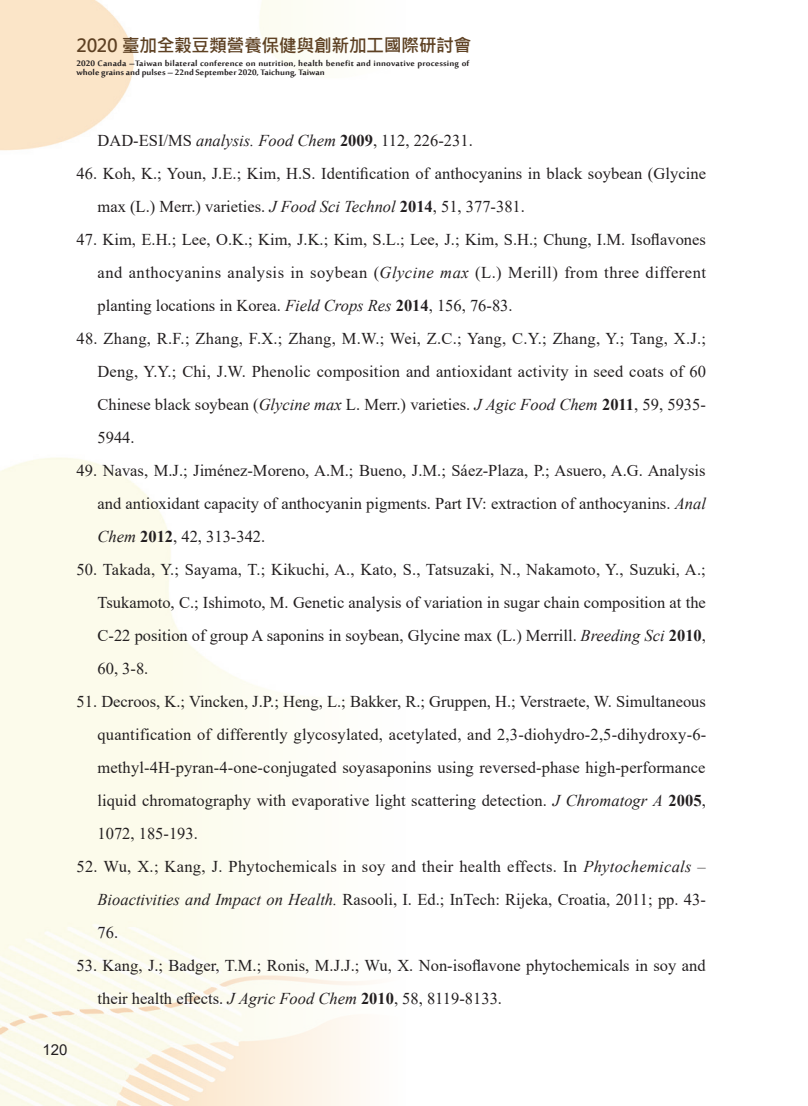
<style>
.page{position:relative;width:808px;height:1106px;background:#fff}
.page>*{position:absolute;margin:0;border:0;box-sizing:border-box;transform-origin:0 0}
.t1{font:700 18px "Microsoft Jheng Hei";letter-spacing:-.03em;color:#5e4123}
.t2{font:16.5px/33px "Times New Roman";color:#231f20;text-align:justify}
.t3{font:15px "Arial";color:#231f20}
.t4{font:700 10.8px/9px "Sakkal Majalla";letter-spacing:.01em;color:#231f20;scale:1.06 1}
.s1{font-style:italic}
.s2{font-weight:700}
</style>
<div class="page">
<img style="left:0;top:0;width:374px;height:1106px">
<p class="t1" style="left:77px;top:34px;width:396px">2020 臺加全穀豆類營養保健與創新加工國際研討會</p>
<p class="t4" style="left:77px;top:59px;width:372px">2020 Canada –Taiwan bilateral conference on nutrition, health benefit and innovative processing of whole grains and pulses – 22nd September 2020, Taichung, Taiwan</p>
<p class="t2" style="left:98px;top:123px;width:377px">DAD-ESI/MS <span class="s1">analysis. Food Chem</span> <span class="s2">2009</span>, 112, 226-231.</p>
<p class="t2" style="left:98px;top:156px;width:610px;text-indent:-21px">46. Koh, K.; Youn, J.E.; Kim, H.S. Identification of anthocyanins in black soybean (Glycine max (L.) Merr.) varieties. <span class="s1">J Food Sci Technol</span> <span class="s2">2014</span>, 51, 377-381.</p>
<p class="t2" style="left:98px;top:222px;width:610px;text-indent:-21px">47. Kim, E.H.; Lee, O.K.; Kim, J.K.; Kim, S.L.; Lee, J.; Kim, S.H.; Chung, I.M. Isoflavones and anthocyanins analysis in soybean (<span class="s1">Glycine max</span> (L.) Merill) from three different planting locations in Korea. <span class="s1">Field Crops Res</span> <span class="s2">2014</span>, 156, 76-83.</p>
<p class="t2" style="left:98px;top:321px;width:610px;text-indent:-21px">48. Zhang, R.F.; Zhang, F.X.; Zhang, M.W.; Wei, Z.C.; Yang, C.Y.; Zhang, Y.; Tang, X.J.; Deng, Y.Y.; Chi, J.W. Phenolic composition and antioxidant activity in seed coats of 60<br>Chinese black soybean (<span class="s1">Glycine max</span> L. Merr.) varieties. <span class="s1">J Agic Food Chem</span> <span class="s2">2011</span>, 59, 5935- 5944.</p>
<p class="t2" style="left:98px;top:453px;width:610px;text-indent:-21px">49. Navas, M.J.; Jiménez-Moreno, A.M.; Bueno, J.M.; Sáez-Plaza, P.; Asuero, A.G. Analysis and antioxidant capacity of anthocyanin pigments. Part IV: extraction of anthocyanins. <span class="s1">Anal Chem</span> <span class="s2">2012</span>, 42, 313-342.</p>
<p class="t2" style="left:98px;top:552px;width:610px;text-indent:-21px">50. Takada, Y.; Sayama, T.; Kikuchi, A., Kato, S., Tatsuzaki, N., Nakamoto, Y., Suzuki, A.; Tsukamoto, C.; Ishimoto, M. Genetic analysis of variation in sugar chain composition at the C-22 position of group A saponins in soybean, Glycine max (L.) Merrill. <span class="s1">Breeding Sci</span> <span class="s2">2010</span>, 60, 3-8.</p>
<p class="t2" style="left:98px;top:684px;width:610px;text-indent:-21px">51. Decroos, K.; Vincken, J.P.; Heng, L.; Bakker, R.; Gruppen, H.; Verstraete, W. Simultaneous quantification of differently glycosylated, acetylated, and 2,3-diohydro-2,5-dihydroxy-6- methyl-4H-pyran-4-one-conjugated soyasaponins using reversed-phase high-performance liquid chromatography with evaporative light scattering detection. <span class="s1">J Chromatogr A</span> <span class="s2">2005</span>, 1072, 185-193.</p>
<p class="t2" style="left:98px;top:849px;width:610px;text-indent:-21px">52. Wu, X.; Kang, J. Phytochemicals in soy and their health effects. In <span class="s1">Phytochemicals – Bioactivities and Impact on Health.</span> Rasooli, I. Ed.; InTech: Rijeka, Croatia, 2011; pp. 43- 76.</p>
<p class="t2" style="left:98px;top:948px;width:610px;text-indent:-21px">53. Kang, J.; Badger, T.M.; Ronis, M.J.J.; Wu, X. Non-isoflavone phytochemicals in soy and their health effects. <span class="s1">J Agric Food Chem</span> <span class="s2">2010</span>, 58, 8119-8133.</p>
<p class="t3" style="left:43px;top:1039px;width:27px">120</p>
</div>
